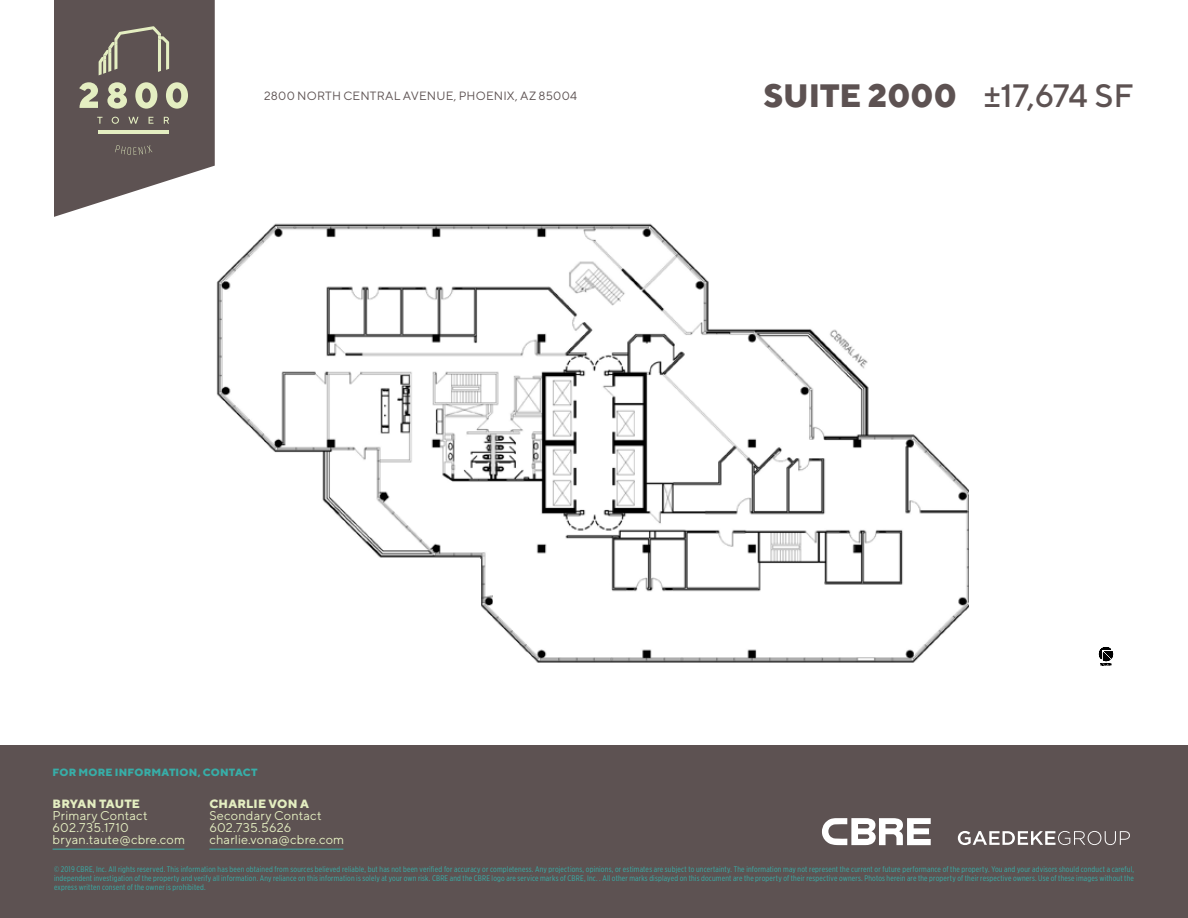
<style>
.page{position:relative;width:1188px;height:918px;background:#fff}
.page>*{position:absolute;margin:0;border:0;box-sizing:border-box;transform-origin:0 0}
.t1{font:800 32.4px "TT Norms";color:#5d5252}
.t2{font:12.75px/12px "TT Norms";letter-spacing:.01em;color:#e4eec1}
.t3{font:12px "TT Norms";letter-spacing:.015em;color:#5d5252}
.t4{font:800 12px "TT Norms";letter-spacing:.015em;color:#e4eec1}
.t5{font:800 10.5px "TT Norms";letter-spacing:.025em;color:#37aea8}
.t6{font:8.1px/9px "Gotham X Narrow";letter-spacing:.02em;color:#37aea8;text-align:justify}
.s1{font-weight:500}
</style>
<div class="page">
<div style="left:0;top:745px;width:1188px;height:173px;background:#5d5252"></div>
<hr style="left:53px;top:849px;width:131px;height:1px;background:#37aea8">
<hr style="left:209px;top:849px;width:134px;height:1px;background:#37aea8">
<svg style="left:54px;top:0;width:161px;height:217px;background:#7a716e"></svg>
<img style="left:216px;top:223px;width:753px;height:439px">
<div style="left:302px;top:559px;width:179px;height:101px;background:#fff"></div>
<div style="left:494px;top:565px;width:115px;height:42px;background:#fff"></div>
<svg style="left:1098px;top:647px;width:16px;height:19px"></svg>
<svg style="left:822px;top:818px;width:109px;height:27px"></svg>
<svg style="left:958px;top:831px;width:172px;height:14px"></svg>
<div style="left:922px;top:207px;width:71px;height:27px;background:#fff"></div>
<h3 class="t3" style="left:264px;top:89px;width:314px">2800 NORTH CENTRAL AVENUE, PHOENIX, AZ 85004</h3>
<h1 class="t1" style="left:764px;top:75px;width:372px">SUITE 2000 <span class="s1">±17,674 SF</span></h1>
<p class="t5" style="left:53px;top:766px;width:207px">FOR MORE INFORMATION, CONTACT</p>
<h3 class="t4" style="left:53px;top:796px;width:89px">BRYAN TAUTE</h3>
<h2 class="t2" style="left:53px;top:809px;width:134px">Primary Contact<br>602.735.1710 bryan.taute@cbre.com</h2>
<h3 class="t4" style="left:209px;top:796px;width:101px">CHARLIE VON A</h3>
<h2 class="t2" style="left:209px;top:809px;width:136px">Secondary Contact<br>602.735.5626 charlie.vona@cbre.com</h2>
<p class="t6" style="left:54px;top:864px;width:1082px">© 2019 CBRE, Inc. All rights reserved. This information has been obtained from sources believed reliable, but has not been verified for accuracy or completeness. Any projections, opinions, or estimates are subject to uncertainty. The information may not represent the current or future performance of the property. You and your advisors should conduct a careful, independent investigation of the property and verify all information. Any reliance on this information is solely at your own risk. CBRE and the CBRE logo are service marks of CBRE, Inc. . All other marks displayed on this document are the property of their respective owners. Photos herein are the property of their respective owners. Use of these images without the express written consent of the owner is prohibited.</p>
</div>
